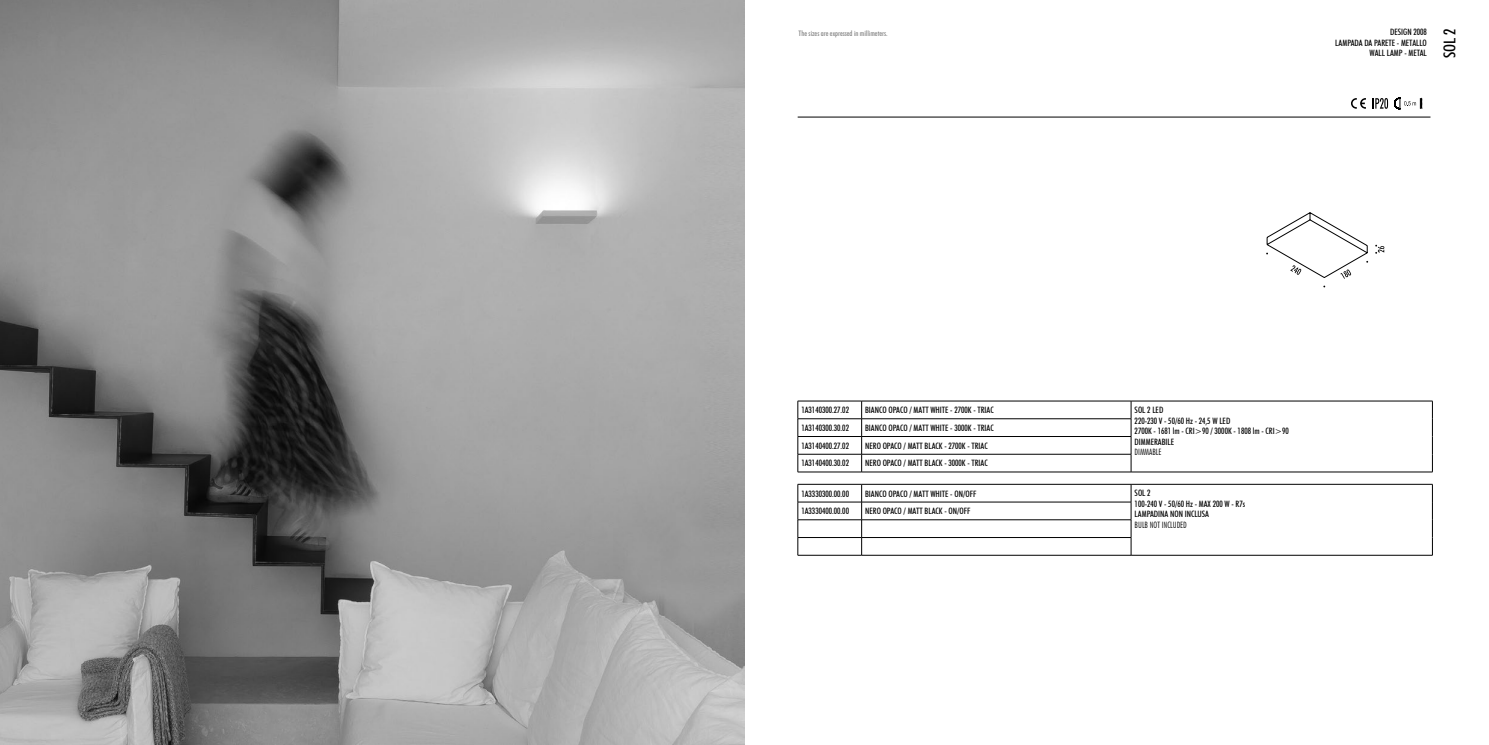
<style>
.page{position:relative;width:1489px;height:745px;background:#fff}
.page>*{position:absolute;margin:0;border:0;box-sizing:border-box;transform-origin:0 0}
.t1{font:500 condensed 16.25px "Futura BT";color:#000}
.t2{font:500 condensed 8.75px/10.5px "Futura BT";color:#000}
.t3{font:300 condensed 8.75px "Futura BT";color:#000}
.t4{font:500 condensed 7.5px "Futura BT";color:#808080}
</style>
<div class="page">
<hr style="left:797px;top:117px;width:633px;height:1px;background:#000">
<img style="left:0;top:0;width:744px;height:744px">
<svg style="left:1351px;top:98px;width:14px;height:11px"></svg>
<svg style="left:1372px;top:98px;width:15px;height:11px"></svg>
<svg style="left:1394px;top:97px;width:28px;height:12px"></svg>
<svg style="left:1266px;top:212px;width:101px;height:66px"></svg>
<svg style="left:1375px;top:244px;width:9px;height:9px"></svg>
<hr style="left:1130px;top:471px;width:302px;height:1px;background:#000">
<hr style="left:797px;top:400px;width:64px;height:1px;background:#000">
<hr style="left:861px;top:400px;width:269px;height:1px;background:#000">
<hr style="left:797px;top:418px;width:64px;height:1px;background:#000">
<hr style="left:861px;top:418px;width:270px;height:1px;background:#000">
<hr style="left:797px;top:436px;width:64px;height:1px;background:#000">
<hr style="left:861px;top:436px;width:270px;height:1px;background:#000">
<hr style="left:797px;top:453px;width:64px;height:1px;background:#000">
<svg style="left:797px;top:401px;width:1px;height:70px"></svg>
<hr style="left:861px;top:453px;width:270px;height:1px;background:#000">
<svg style="left:861px;top:401px;width:1px;height:70px"></svg>
<hr style="left:797px;top:471px;width:64px;height:1px;background:#000">
<hr style="left:861px;top:471px;width:269px;height:1px;background:#000">
<hr style="left:1130px;top:400px;width:302px;height:1px;background:#000">
<svg style="left:1130px;top:401px;width:1px;height:70px"></svg>
<svg style="left:1431px;top:401px;width:1px;height:70px"></svg>
<hr style="left:797px;top:484px;width:64px;height:1px;background:#000">
<hr style="left:861px;top:484px;width:269px;height:1px;background:#000">
<hr style="left:797px;top:501px;width:64px;height:1px;background:#000">
<hr style="left:861px;top:501px;width:270px;height:1px;background:#000">
<hr style="left:797px;top:519px;width:64px;height:1px;background:#000">
<hr style="left:861px;top:519px;width:270px;height:1px;background:#000">
<hr style="left:797px;top:537px;width:64px;height:1px;background:#000">
<svg style="left:797px;top:484px;width:1px;height:70px"></svg>
<hr style="left:861px;top:537px;width:270px;height:1px;background:#000">
<svg style="left:861px;top:484px;width:1px;height:70px"></svg>
<hr style="left:797px;top:554px;width:64px;height:1px;background:#000">
<hr style="left:861px;top:554px;width:269px;height:1px;background:#000">
<hr style="left:1130px;top:484px;width:302px;height:1px;background:#000">
<svg style="left:1130px;top:484px;width:1px;height:70px"></svg>
<svg style="left:1431px;top:484px;width:1px;height:70px"></svg>
<hr style="left:1130px;top:554px;width:302px;height:1px;background:#000">
<p class="t4" style="left:798px;top:28px;width:90px">The sizes are expressed in millimeters.</p>
<p class="t2" style="left:1335px;top:27px;width:93px;text-align:right">DESIGN 2008<br>LAMPADA DA PARETE - METALLO<br>WALL LAMP - METAL</p>
<h1 class="t1" style="left:1439px;top:58px;width:31px;rotate:-90deg">SOL 2</h1>
<p class="t2" style="left:801px;top:404px;width:49px">1A3140300.27.02</p>
<p class="t2" style="left:865px;top:404px;width:130px">BIANCO OPACO / MATT WHITE - 2700K - TRIAC</p>
<p class="t2" style="left:1134px;top:404px;width:156px">SOL 2 LED<br>220-230 V - 50/60 Hz - 24,5 W LED<br>2700K - 1681 lm - CRI&gt;90 / 3000K - 1808 lm - CRI&gt;90<br>DIMMERABILE</p>
<p class="t3" style="left:1134px;top:446px;width:28px">DIMMABLE</p>
<p class="t2" style="left:801px;top:422px;width:49px">1A3140300.30.02</p>
<p class="t2" style="left:865px;top:422px;width:130px">BIANCO OPACO / MATT WHITE - 3000K - TRIAC</p>
<p class="t2" style="left:801px;top:440px;width:49px">1A3140400.27.02</p>
<p class="t2" style="left:865px;top:440px;width:124px">NERO OPACO / MATT BLACK - 2700K - TRIAC</p>
<p class="t2" style="left:801px;top:457px;width:49px">1A3140400.30.02</p>
<p class="t2" style="left:865px;top:457px;width:124px">NERO OPACO / MATT BLACK - 3000K - TRIAC</p>
<p class="t2" style="left:801px;top:487px;width:49px">1A3330300.00.00</p>
<p class="t2" style="left:865px;top:487px;width:113px">BIANCO OPACO / MATT WHITE - ON/OFF</p>
<p class="t2" style="left:1134px;top:487px;width:112px">SOL 2<br>100-240 V - 50/60 Hz - MAX 200 W - R7s<br>LAMPADINA NON INCLUSA</p>
<p class="t3" style="left:1134px;top:519px;width:54px">BULB NOT INCLUDED</p>
<p class="t2" style="left:801px;top:505px;width:49px">1A3330400.00.00</p>
<p class="t2" style="left:865px;top:505px;width:107px">NERO OPACO / MATT BLACK - ON/OFF</p>
</div>
